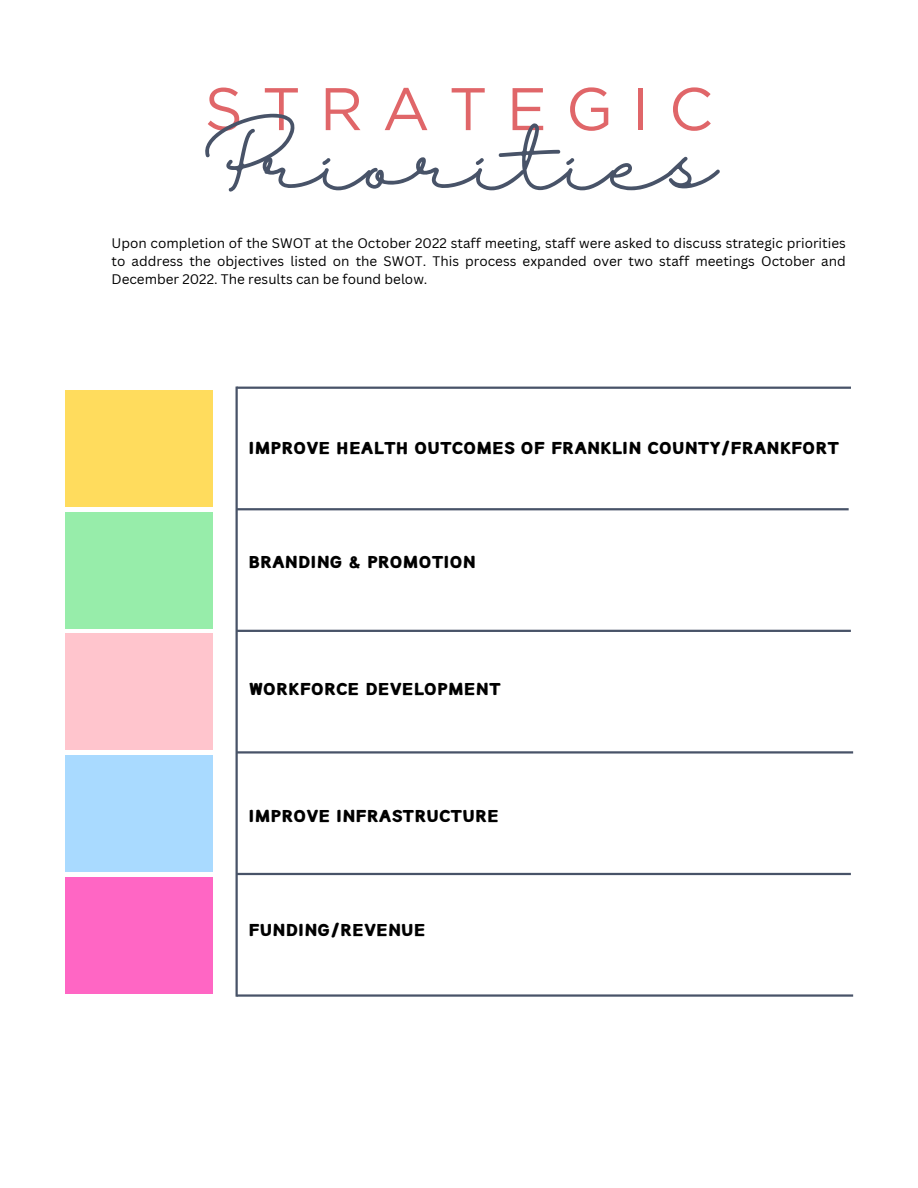
<style>
.page{position:relative;width:918px;height:1188px;background:#fff}
.page>*{position:absolute;margin:0;border:0;box-sizing:border-box;transform-origin:0 0}
.t1{font:72.15px "Halimun";color:#485368}
.t2{font:60px "Gotham";letter-spacing:.32em;color:#e06669}
.t3{font:700 24px "Shuneet";color:#000}
.t4{font:13.5px/18px "Canva Sans";color:#000;text-align:justify}
</style>
<div class="page">
<div style="left:65px;top:390px;width:147px;height:117px;background:#ffdc5d"></div>
<div style="left:65px;top:512px;width:147px;height:117px;background:#97edaa"></div>
<div style="left:65px;top:634px;width:147px;height:116px;background:#ffc5cd"></div>
<div style="left:65px;top:755px;width:147px;height:117px;background:#a9daff"></div>
<div style="left:65px;top:877px;width:147px;height:116px;background:#ff66c4"></div>
<hr style="left:237px;top:387px;width:614px;height:2px;background:#485368">
<hr style="left:237px;top:508px;width:612px;height:2px;background:#485368">
<hr style="left:237px;top:630px;width:614px;height:2px;background:#485368">
<hr style="left:237px;top:751px;width:616px;height:3px;background:#485368">
<hr style="left:237px;top:873px;width:614px;height:2px;background:#485368">
<hr style="left:237px;top:994px;width:616px;height:3px;background:#485368">
<hr style="left:236px;top:387px;width:2px;height:610px;background:#485368">
<p class="t2" style="left:205px;top:73px;width:510px">STRATEGIC</p>
<p class="t1" style="left:202px;top:123px;width:516px">Priorities</p>
<p class="t4" style="left:111px;top:234px;width:736px">Upon completion of the SWOT at the October 2022 staff meeting, staff were asked to discuss strategic priorities to address the objectives listed on the SWOT. This process expanded over two staff meetings October and December 2022. The results can be found below.</p>
<p class="t3" style="left:249px;top:436px;width:592px">IMPROVE HEALTH OUTCOMES OF FRANKLIN COUNTY/FRANKFORT</p>
<p class="t3" style="left:249px;top:550px;width:229px">BRANDING &amp; PROMOTION</p>
<p class="t3" style="left:249px;top:677px;width:254px">WORKFORCE DEVELOPMENT</p>
<p class="t3" style="left:249px;top:804px;width:252px">IMPROVE INFRASTRUCTURE</p>
<p class="t3" style="left:249px;top:918px;width:179px">FUNDING/REVENUE</p>
</div>
